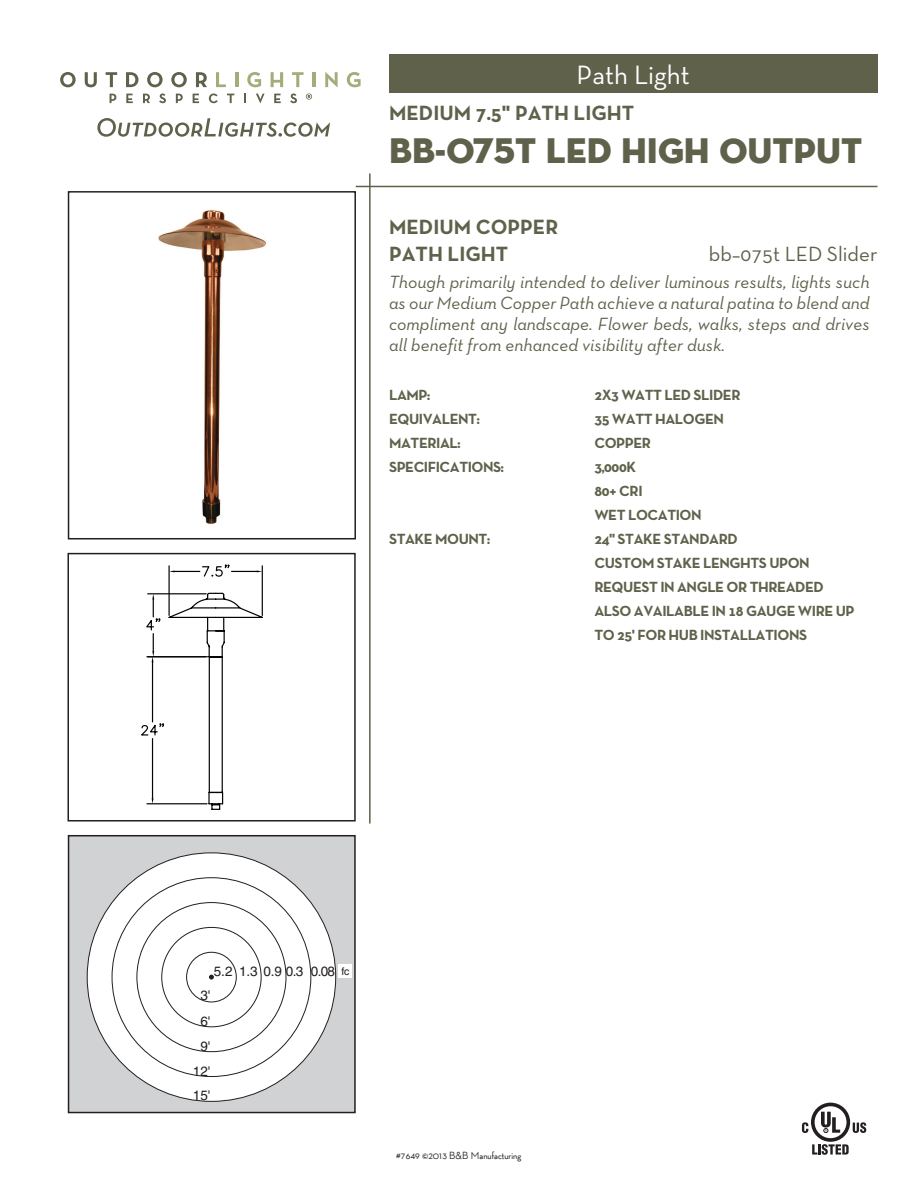
<style>
.page{position:relative;width:918px;height:1188px;background:#fff}
.page>*{position:absolute;margin:0;border:0;box-sizing:border-box;transform-origin:0 0}
.t1{font:36px "Neutraface Display TT Titling";color:#60614b}
.t2{font:27px "Neutra Text TFPS";color:#fff}
.t3{font:700 21px/27px "Neutra Text TFPS";color:#60614b}
.t4{font:21px "Neutra Text TFPS";color:#60614b}
.t5{font:italic 18px/21px "Neutra Text TFPS";color:#60614b;text-align:justify}
.t6{font:700 15px/24px "Neutra Text TFPS";letter-spacing:-.03em;color:#60614b}
.t7{font:13.5px/25.8px "Helvetica";color:#231f20;text-align:justify}
.t8{font:500 10.5px "Neutraface Display TT";color:#231f20}
.s1{font-size:10.5px}
</style>
<div class="page">
<div style="left:389px;top:54px;width:489px;height:39px;background:#60614b"></div>
<hr style="left:356px;top:186px;width:522px;height:1px;background:#60614b">
<hr style="left:369px;top:173px;width:2px;height:651px;background:#60614b">
<svg style="left:110px;top:94px;width:6px;height:9px"></svg>
<svg style="left:126px;top:94px;width:7px;height:9px"></svg>
<svg style="left:143px;top:94px;width:7px;height:9px"></svg>
<svg style="left:159px;top:93px;width:7px;height:10px"></svg>
<svg style="left:176px;top:94px;width:7px;height:9px"></svg>
<svg style="left:193px;top:94px;width:6px;height:9px"></svg>
<svg style="left:209px;top:93px;width:9px;height:10px"></svg>
<svg style="left:227px;top:94px;width:7px;height:9px"></svg>
<svg style="left:244px;top:94px;width:2px;height:9px"></svg>
<svg style="left:256px;top:94px;width:9px;height:9px"></svg>
<svg style="left:274px;top:94px;width:7px;height:9px"></svg>
<svg style="left:290px;top:93px;width:7px;height:10px"></svg>
<svg style="left:306px;top:93px;width:6px;height:7px"></svg>
<svg style="left:60px;top:72px;width:16px;height:15px"></svg>
<svg style="left:85px;top:72px;width:12px;height:15px"></svg>
<svg style="left:106px;top:72px;width:11px;height:15px"></svg>
<svg style="left:126px;top:72px;width:12px;height:15px"></svg>
<svg style="left:147px;top:72px;width:16px;height:15px"></svg>
<svg style="left:171px;top:72px;width:16px;height:15px"></svg>
<svg style="left:196px;top:72px;width:11px;height:15px"></svg>
<svg style="left:216px;top:72px;width:10px;height:15px"></svg>
<hr style="left:235px;top:72px;width:3px;height:15px;background:#a4ad7a">
<svg style="left:247px;top:72px;width:14px;height:15px"></svg>
<svg style="left:271px;top:72px;width:12px;height:15px"></svg>
<svg style="left:292px;top:72px;width:12px;height:15px"></svg>
<hr style="left:312px;top:72px;width:4px;height:15px;background:#a4ad7a">
<svg style="left:325px;top:72px;width:13px;height:15px"></svg>
<svg style="left:347px;top:72px;width:14px;height:15px"></svg>
<svg style="left:97px;top:118px;width:233px;height:19px"></svg>
<div style="left:68px;top:191px;width:288px;height:348px;border:2px solid #231f20"></div>
<div style="left:68px;top:553px;width:288px;height:269px;border:2px solid #231f20"></div>
<div style="left:69px;top:836px;width:286px;height:277px;background:#d1d2d4"></div>
<div style="left:87px;top:853px;width:249px;height:248px;background:#fff;border-radius:50%"></div>
<div style="left:186px;top:952px;width:51px;height:50px;border:1px solid #231f20;border-radius:50%"></div>
<svg style="left:209px;top:975px;width:5px;height:4px"></svg>
<div style="left:68px;top:835px;width:288px;height:278px;border:2px solid #231f20"></div>
<div style="left:339px;top:965px;width:13px;height:13px;background:#fff"></div>
<svg style="left:812px;top:1144px;width:37px;height:11px"></svg>
<svg style="left:853px;top:1122px;width:13px;height:11px"></svg>
<svg style="left:811px;top:1103px;width:39px;height:39px"></svg>
<div style="left:815px;top:1106px;width:32px;height:32px;background:#fff;border-radius:50%"></div>
<svg style="left:821px;top:1112px;width:19px;height:21px"></svg>
<svg style="left:802px;top:1122px;width:6px;height:11px"></svg>
<svg style="left:141px;top:564px;width:122px;height:246px"></svg>
<img style="left:158px;top:210px;width:109px;height:314px">
<h2 class="t2" style="left:577px;top:58px;width:115px">Path Light</h2>
<h3 class="t3" style="left:389px;top:99px;width:247px">MEDIUM 7.5" PATH LIGHT</h3>
<h1 class="t1" style="left:389px;top:128px;width:475px">BB-075T LED HIGH OUTPUT</h1>
<h3 class="t3" style="left:389px;top:213px;width:171px">MEDIUM COPPER<br>PATH LIGHT</h3>
<p class="t5" style="left:389px;top:271px;width:482px">Though primarily intended to deliver luminous results, lights such as our Medium Copper Path achieve a natural patina to blend and compliment any landscape. Flower beds, walks, steps and drives all benefit from enhanced visibility after dusk.</p>
<p class="t6" style="left:389px;top:383px;width:19px">LAMP</p>
<p class="t6" style="left:427px;top:383px;width:4px">:</p>
<p class="t6" style="left:594px;top:383px;width:51px">2X3 WATT</p>
<p class="t6" style="left:665px;top:383px;width:78px">LED SLIDER</p>
<p class="t6" style="left:389px;top:407px;width:92px">EQUIVALENT:</p>
<p class="t6" style="left:594px;top:407px;width:42px">35 WATT</p>
<p class="t6" style="left:655px;top:407px;width:11px">HALOGE</p>
<p class="t6" style="left:713px;top:407px;width:12px">N</p>
<p class="t6" style="left:389px;top:431px;width:21px">MATERIAL</p>
<p class="t6" style="left:458px;top:431px;width:4px">:</p>
<p class="t6" style="left:594px;top:431px;width:21px">COPPER</p>
<p class="t6" style="left:389px;top:455px;width:16px">SPECI</p>
<p class="t6" style="left:428px;top:455px;width:17px">FICATIO</p>
<p class="t6" style="left:483px;top:455px;width:22px">NS:</p>
<p class="t6" style="left:594px;top:455px;width:50px">3,000K<br>80+ CRI<br>WET LOCATIO</p>
<h3 class="t4" style="left:709px;top:241px;width:170px">bb–075t LED Slider</h3>
<p class="t6" style="left:691px;top:503px;width:12px">N</p>
<p class="t6" style="left:389px;top:527px;width:18px">STAKE</p>
<p class="t6" style="left:435px;top:527px;width:56px">MOUNT:</p>
<p class="t6" style="left:594px;top:527px;width:41px">24" STAKE</p>
<p class="t6" style="left:664px;top:527px;width:46px">STANDARD</p>
<p class="t6" style="left:594px;top:551px;width:21px">CUSTOM</p>
<p class="t6" style="left:657px;top:551px;width:83px">STAKE LE NGHTS</p>
<p class="t6" style="left:769px;top:551px;width:11px">UPO</p>
<p class="t6" style="left:799px;top:551px;width:12px">N</p>
<p class="t6" style="left:594px;top:575px;width:39px">REQUEST</p>
<p class="t6" style="left:660px;top:575px;width:165px">IN ANGLE OR THREADED</p>
<p class="t6" style="left:594px;top:599px;width:20px">ALSO</p>
<p class="t6" style="left:634px;top:599px;width:28px">AVAILA</p>
<p class="t6" style="left:684px;top:599px;width:73px">BLE IN 18 GAUGE</p>
<p class="t6" style="left:798px;top:599px;width:48px">WIRE UP</p>
<p class="t6" style="left:594px;top:623px;width:130px">TO 25' FOR HU B INSTALLATIO</p>
<p class="t6" style="left:789px;top:623px;width:19px">NS</p>
<p class="t7" style="left:214px;top:958px;width:137px">5.2 1.3 0.9 0.3 0.08 <span class="s1">fc</span></p>
<p class="t7" style="left:200px;top:982px;width:12px">3' 6' 9'</p>
<p class="t7" style="left:193px;top:1059px;width:19px;line-height:24.5px">12'<br>15'</p>
<p class="t8" style="left:396px;top:1149px;width:127px">#7649 ©2013 B&amp;B Manufacturing</p>
</div>
